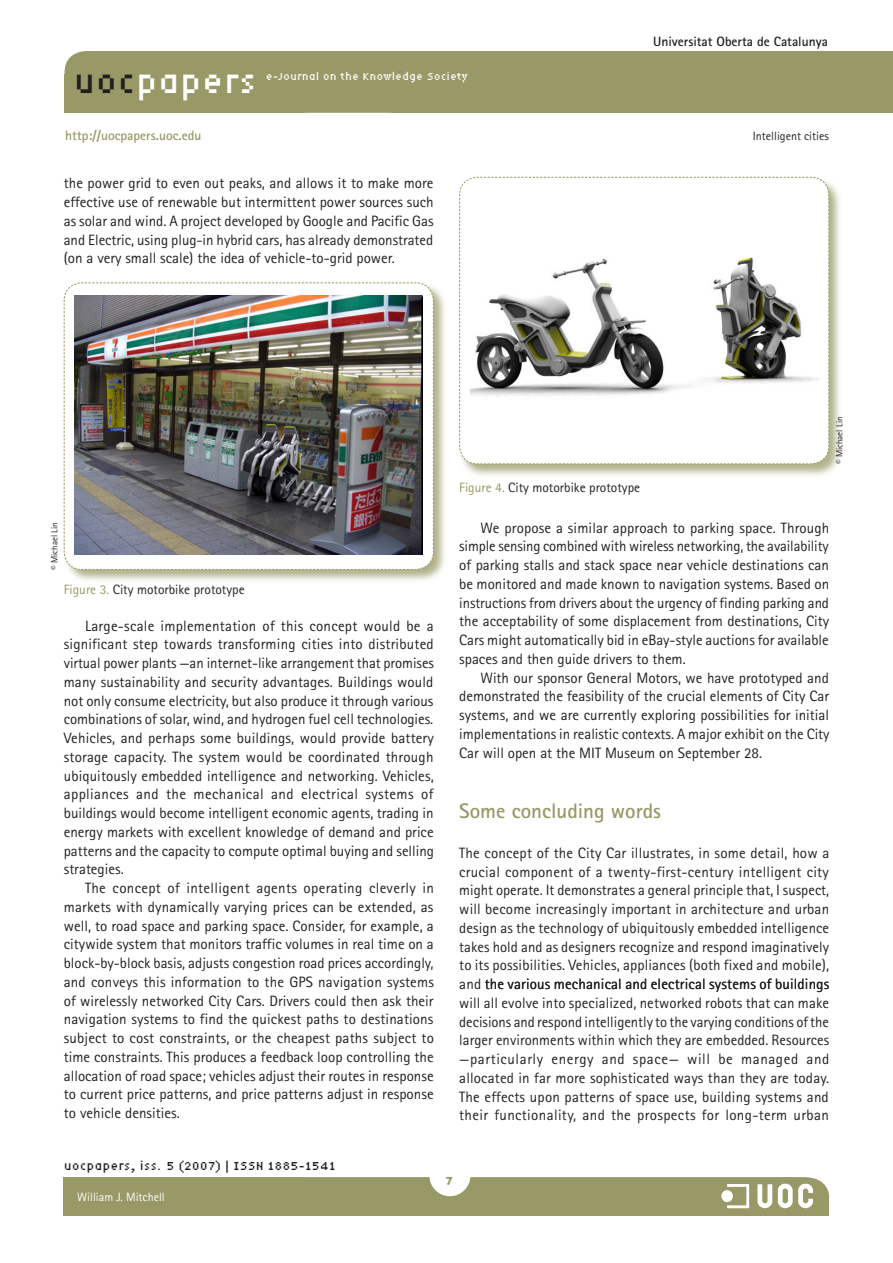
<style>
.page{position:relative;width:893px;height:1263px;background:#fff}
.page>*{position:absolute;margin:0;border:0;box-sizing:border-box;transform-origin:0 0}
.t1{font:33px "Lo Res Nine Narrow";color:#fff}
.TITOL_TEXT_GENERAL{font:700 21px "Rotis Sans Serif";color:#989966}
.TEXT_GENERAL{font:15px/18.8px "Rotis Sans Serif";color:#231f20;text-align:justify}
.TEXT_GENERAL_SENSE_S{font:15px/18.8px "Rotis Sans Serif";letter-spacing:.025em;color:#231f20;text-align:justify}
.Peu_fotos{font:13.5px "Rotis Sans Serif";color:#231f20}
.t2{font:700 13.5px "Rotis Sans Serif";color:#231f20}
.t3{font:700 13.5px "Rotis Sans Serif";color:#989966}
.t4{font:12px "Lo Res Nine Narrow";color:#231f20}
.t5{font:12px "Rotis Sans Serif";color:#231f20}
.t6{font:12px "Rotis Sans Serif";color:#fff}
.t7{font:10.5px "Lo Res Nine Narrow";color:#fff}
.Peu_fotos-2{font:9px "Rotis Sans Serif";color:#231f20}
.s1{color:#231f20}
.s2{color:#989966}
</style>
<div class="page">
<div style="left:65px;top:51px;width:326px;height:62px;background:#989966"></div>
<div style="left:391px;top:51px;width:502px;height:62px;background:#989966"></div>
<div style="left:458px;top:175px;width:386px;height:303px;background:#989966;opacity:.75"></div>
<svg style="left:459px;top:177px;width:371px;height:288px"></svg>
<img style="left:470px;top:190px;width:348px;height:259px">
<div style="left:62px;top:281px;width:386px;height:303px;background:#989966;opacity:.75"></div>
<svg style="left:63px;top:282px;width:371px;height:288px"></svg>
<img style="left:75px;top:295px;width:348px;height:259px">
<svg style="left:64px;top:1177px;width:765px;height:38px;background:#9d9e6e"></svg>
<h1 class="t1" style="left:73px;top:56px;width:185px"><span class="s1">uoc</span>papers</h1>
<p class="t3" style="left:65px;top:126px;width:138px">http://uocpapers.uoc.edu</p>
<p class="t7" style="left:266px;top:69px;width:203px">e-Journal on the Knowledge Society</p>
<p class="TEXT_GENERAL" style="left:64px;top:174px;width:371px">the power grid to even out peaks, and allows it to make more effective use of renewable but intermittent power sources such as solar and wind. A project developed by Google and Pacific Gas and Electric, using plug-in hybrid cars, has already demonstrated (on a very small scale) the idea of vehicle-to-grid power.</p>
<p class="t2" style="left:653px;top:32px;width:176px">Universitat Oberta de Catalunya</p>
<p class="t5" style="left:753px;top:128px;width:77px">Intelligent cities</p>
<p class="Peu_fotos-2" style="left:834px;top:464px;width:49px;rotate:-90deg">© Michael Lin</p>
<p class="Peu_fotos-2" style="left:49px;top:570px;width:49px;rotate:-90deg">© Michael Lin</p>
<p class="Peu_fotos" style="left:64px;top:581px;width:182px"><span class="s2">Figure 3.</span> City motorbike prototype</p>
<p class="TEXT_GENERAL" style="left:64px;top:616px;width:372px;text-indent:21px">Large-scale implementation of this concept would be a significant step towards transforming cities into distributed virtual power plants —an internet-like arrangement that promises many sustainability and security advantages. Buildings would not only consume electricity, but also produce it through various combinations of solar, wind, and hydrogen fuel cell technologies.<br>Vehicles, and perhaps some buildings, would provide battery storage capacity. The system would be coordinated through ubiquitously embedded intelligence and networking. Vehicles, appliances and the mechanical and electrical systems of buildings would become intelligent economic agents, trading in energy markets with excellent knowledge of demand and price patterns and the capacity to compute optimal buying and selling strategies.</p>
<p class="TEXT_GENERAL" style="left:64px;top:879px;width:372px;text-indent:21px">The concept of intelligent agents operating cleverly in markets with dynamically varying prices can be extended, as well, to road space and parking space. Consider, for example, a citywide system that monitors traffic volumes in real time on a block-by-block basis, adjusts congestion road prices accordingly, and conveys this information to the GPS navigation systems of wirelessly networked City Cars. Drivers could then ask their navigation systems to find the quickest paths to destinations subject to cost constraints, or the cheapest paths subject to time constraints. This produces a feedback loop controlling the allocation of road space; vehicles adjust their routes in response to current price patterns, and price patterns adjust in response to vehicle densities.</p>
<p class="t4" style="left:64px;top:1156px;width:274px">uocpapers, iss. 5 (2007) | ISSN 1885-1541</p>
<p class="t6" style="left:77px;top:1190px;width:89px">William J. Mitchell</p>
<p class="Peu_fotos" style="left:459px;top:480px;width:182px"><span class="s2">Figure 4.</span> City motorbike prototype</p>
<p class="TEXT_GENERAL" style="left:459px;top:518px;width:372px;text-indent:21px">We propose a similar approach to parking space. Through simple sensing combined with wireless networking, the availability of parking stalls and stack space near vehicle destinations can be monitored and made known to navigation systems. Based on instructions from drivers about the urgency of finding parking and the acceptability of some displacement from destinations, City Cars might automatically bid in eBay-style auctions for available spaces and then guide drivers to them.</p>
<p class="TEXT_GENERAL" style="left:459px;top:668px;width:372px;text-indent:21px">With our sponsor General Motors, we have prototyped and demonstrated the feasibility of the crucial elements of City Car systems, and we are currently exploring possibilities for initial implementations in realistic contexts. A major exhibit on the City Car will open at the MIT Museum on September 28.</p>
<p class="TITOL_TEXT_GENERAL" style="left:459px;top:797px;width:203px">Some concluding words</p>
<p class="TEXT_GENERAL_SENSE_S" style="left:459px;top:843px;width:372px">The concept of the City Car illustrates, in some detail, how a crucial component of a twenty-first-century intelligent city might operate. It demonstrates a general principle that, I suspect, will become increasingly important in architecture and urban design as the technology of ubiquitously embedded intelligence takes hold and as designers recognize and respond imaginatively to its possibilities. Vehicles, appliances (both fixed and mobile), and the various mechanical and electrical systems of buildings will all evolve into specialized, networked robots that can make decisions and respond intelligently to the varying conditions of the larger environments within which they are embedded. Resources —particularly energy and space— will be managed and allocated in far more sophisticated ways than they are today.<br>The effects upon patterns of space use, building systems and their functionality, and the prospects for long-term urban</p>
</div>
